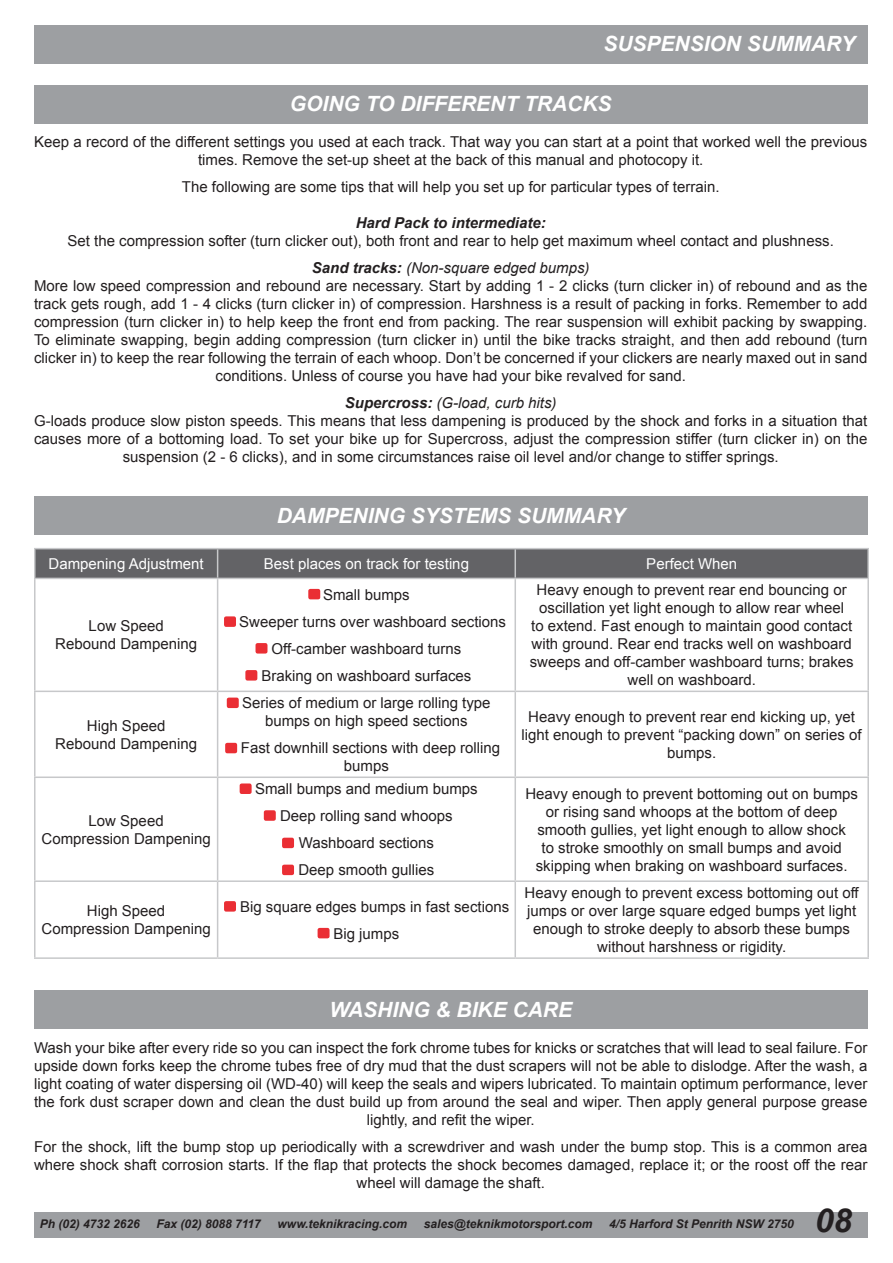
<style>
.page{position:relative;width:893px;height:1263px;background:#fff}
.page>*{position:absolute;margin:0;border:0;box-sizing:border-box;transform-origin:0 0}
.t1{font:italic 700 33px "Arial";color:#231f20}
.t2{font:italic 700 21px "Arial";color:#fff}
.t3{font:15px/18px "Arial";color:#231f20;text-align:center}
.t4{font:15px "Arial";color:#fff}
.t5{font:italic 700 15px "Arial";color:#231f20}
.t6{font:italic 700 12px "Arial";color:#231f20}
.s1{font-weight:700;font-style:italic}
.s2{font-style:italic}
</style>
<div class="page">
<div style="left:34px;top:26px;width:833px;height:38px;background:#9d9fa2"></div>
<div style="left:34px;top:1212px;width:833px;height:25px;background:#9d9fa2"></div>
<div style="left:34px;top:85px;width:833px;height:38px;background:#9d9fa2"></div>
<div style="left:34px;top:990px;width:833px;height:39px;background:#9d9fa2"></div>
<div style="left:34px;top:497px;width:833px;height:38px;background:#9d9fa2"></div>
<hr style="left:34px;top:548px;width:184px;height:1px;background:#c7c8ca">
<hr style="left:34px;top:549px;width:2px;height:29px;background:#c7c8ca">
<hr style="left:218px;top:548px;width:297px;height:1px;background:#c7c8ca">
<svg style="left:35px;top:549px;width:832px;height:29px;background:#656568"></svg>
<hr style="left:515px;top:548px;width:354px;height:1px;background:#c7c8ca">
<hr style="left:514px;top:549px;width:2px;height:29px;background:#c7c8ca">
<hr style="left:867px;top:549px;width:2px;height:29px;background:#c7c8ca">
<hr style="left:34px;top:578px;width:184px;height:1px;background:#c7c8ca">
<hr style="left:34px;top:579px;width:2px;height:112px;background:#c7c8ca">
<hr style="left:218px;top:578px;width:297px;height:1px;background:#c7c8ca">
<hr style="left:217px;top:579px;width:1px;height:112px;background:#c7c8ca">
<hr style="left:515px;top:578px;width:354px;height:1px;background:#c7c8ca">
<hr style="left:514px;top:579px;width:2px;height:112px;background:#c7c8ca">
<hr style="left:867px;top:579px;width:2px;height:112px;background:#c7c8ca">
<hr style="left:34px;top:691px;width:184px;height:1px;background:#c7c8ca">
<hr style="left:34px;top:692px;width:2px;height:84px;background:#c7c8ca">
<hr style="left:218px;top:691px;width:297px;height:1px;background:#c7c8ca">
<hr style="left:217px;top:692px;width:1px;height:84px;background:#c7c8ca">
<hr style="left:515px;top:691px;width:354px;height:1px;background:#c7c8ca">
<hr style="left:514px;top:692px;width:2px;height:84px;background:#c7c8ca">
<hr style="left:867px;top:692px;width:2px;height:84px;background:#c7c8ca">
<hr style="left:34px;top:776px;width:184px;height:2px;background:#c7c8ca">
<hr style="left:34px;top:778px;width:2px;height:102px;background:#c7c8ca">
<hr style="left:218px;top:776px;width:297px;height:2px;background:#c7c8ca">
<hr style="left:217px;top:778px;width:1px;height:102px;background:#c7c8ca">
<hr style="left:515px;top:776px;width:354px;height:2px;background:#c7c8ca">
<hr style="left:514px;top:778px;width:2px;height:102px;background:#c7c8ca">
<hr style="left:867px;top:778px;width:2px;height:102px;background:#c7c8ca">
<hr style="left:34px;top:880px;width:184px;height:2px;background:#c7c8ca">
<hr style="left:34px;top:882px;width:2px;height:75px;background:#c7c8ca">
<hr style="left:218px;top:880px;width:297px;height:2px;background:#c7c8ca">
<hr style="left:217px;top:882px;width:1px;height:75px;background:#c7c8ca">
<hr style="left:515px;top:880px;width:354px;height:2px;background:#c7c8ca">
<hr style="left:514px;top:882px;width:2px;height:75px;background:#c7c8ca">
<hr style="left:867px;top:882px;width:2px;height:75px;background:#c7c8ca">
<hr style="left:34px;top:957px;width:184px;height:2px;background:#c7c8ca">
<hr style="left:218px;top:957px;width:297px;height:2px;background:#c7c8ca">
<hr style="left:515px;top:957px;width:354px;height:2px;background:#c7c8ca">
<div style="left:308px;top:589px;width:12px;height:10px;background:#ea2e34;border-radius:2px"></div>
<div style="left:245px;top:670px;width:12px;height:10px;background:#ea2e34;border-radius:2px"></div>
<div style="left:224px;top:616px;width:12px;height:11px;background:#ea2e34;border-radius:2px"></div>
<div style="left:227px;top:697px;width:12px;height:11px;background:#ea2e34;border-radius:2px"></div>
<div style="left:225px;top:743px;width:12px;height:10px;background:#ea2e34;border-radius:2px"></div>
<div style="left:256px;top:643px;width:11px;height:10px;background:#ea2e34;border-radius:2px"></div>
<div style="left:282px;top:838px;width:12px;height:10px;background:#ea2e34;border-radius:2px"></div>
<div style="left:282px;top:865px;width:12px;height:10px;background:#ea2e34;border-radius:2px"></div>
<div style="left:240px;top:783px;width:12px;height:11px;background:#ea2e34;border-radius:2px"></div>
<div style="left:224px;top:901px;width:12px;height:11px;background:#ea2e34;border-radius:2px"></div>
<div style="left:264px;top:810px;width:12px;height:11px;background:#ea2e34;border-radius:2px"></div>
<div style="left:318px;top:928px;width:12px;height:10px;background:#ea2e34;border-radius:2px"></div>
<h2 class="t2" style="left:603px;top:30px;width:253px">SUSPENSION SUMMARY</h2>
<h2 class="t2" style="left:290px;top:90px;width:323px">GOING TO DIFFERENT TRACKS</h2>
<p class="t3" style="left:34px;top:133px;width:835px">Keep a record of the different settings you used at each track. That way you can start at a point that worked well the previous times. Remove the set-up sheet at the back of this manual and photocopy it.</p>
<p class="t3" style="left:182px;top:178px;width:539px">The following are some tips that will help you set up for particular types of terrain.</p>
<p class="t5" style="left:356px;top:213px;width:192px">Hard Pack to intermediate:</p>
<p class="t3" style="left:68px;top:227px;width:768px;line-height:27px">Set the compression softer (turn clicker out), both front and rear to help get maximum wheel contact and plushness.<br><span class="s1">Sand tracks:</span> <span class="s2">(Non-square edged bumps)</span></p>
<p class="t3" style="left:34px;top:277px;width:835px">More low speed compression and rebound are necessary. Start by adding 1 - 2 clicks (turn clicker in) of rebound and as the track gets rough, add 1 - 4 clicks (turn clicker in) of compression. Harshness is a result of packing in forks. Remember to add compression (turn clicker in) to help keep the front end from packing. The rear suspension will exhibit packing by swapping.<br>To eliminate swapping, begin adding compression (turn clicker in) until the bike tracks straight, and then add rebound (turn clicker in) to keep the rear following the terrain of each whoop. Don’t be concerned if your clickers are nearly maxed out in sand conditions. Unless of course you have had your bike revalved for sand.</p>
<p class="t3" style="left:34px;top:394px;width:835px"><span class="s1">Supercross:</span> <span class="s2">(G-load, curb hits)<br></span>G-loads produce slow piston speeds. This means that less dampening is produced by the shock and forks in a situation that causes more of a bottoming load. To set your bike up for Supercross, adjust the compression stiffer (turn clicker in) on the suspension (2 - 6 clicks), and in some circumstances raise oil level and/or change to stiffer springs.</p>
<h2 class="t2" style="left:277px;top:502px;width:350px">DAMPENING SYSTEMS SUMMARY</h2>
<p class="t4" style="left:49px;top:554px;width:157px">Dampening Adjustment</p>
<p class="t4" style="left:264px;top:554px;width:207px">Best places on track for testing</p>
<p class="t4" style="left:646px;top:554px;width:92px">Perfect When</p>
<p class="t3" style="left:55px;top:617px;width:143px">Low Speed<br>Rebound Dampening</p>
<p class="t3" style="left:55px;top:717px;width:143px">High Speed<br>Rebound Dampening</p>
<p class="t3" style="left:42px;top:811px;width:171px">Low Speed<br>Compression Dampening</p>
<p class="t3" style="left:323px;top:586px;width:88px">Small bumps</p>
<p class="t3" style="left:239px;top:613px;width:268px">Sweeper turns over washboard sections</p>
<p class="t3" style="left:272px;top:640px;width:191px">Off-camber washboard turns</p>
<p class="t3" style="left:261px;top:667px;width:212px">Braking on washboard surfaces</p>
<p class="t3" style="left:242px;top:694px;width:250px">Series of medium or large rolling type bumps on high speed sections</p>
<p class="t3" style="left:241px;top:739px;width:261px">Fast downhill sections with deep rolling bumps</p>
<p class="t3" style="left:530px;top:581px;width:326px">Heavy enough to prevent rear end bouncing or oscillation yet light enough to allow rear wheel<br>to extend. Fast enough to maintain good contact with ground. Rear end tracks well on washboard sweeps and off-camber washboard turns; brakes well on washboard.</p>
<p class="t3" style="left:522px;top:708px;width:342px">Heavy enough to prevent rear end kicking up, yet light enough to prevent “packing down” on series of bumps.</p>
<p class="t3" style="left:255px;top:775px;width:224px;line-height:27px">Small bumps and medium bumps<br>Deep rolling sand whoops<br>Washboard sections<br>Deep smooth gullies</p>
<p class="t3" style="left:525px;top:784px;width:334px">Heavy enough to prevent bottoming out on bumps or rising sand whoops at the bottom of deep smooth gullies, yet light enough to allow shock<br>to stroke smoothly on small bumps and avoid skipping when braking on washboard surfaces.</p>
<p class="t3" style="left:42px;top:902px;width:171px">High Speed<br>Compression Dampening</p>
<p class="t3" style="left:333px;top:893px;width:177px;line-height:27px;text-align:left;text-indent:-93px">Big square edges bumps in fast sections<br>Big jumps</p>
<p class="t3" style="left:525px;top:884px;width:336px">Heavy enough to prevent excess bottoming out off jumps or over large square edged bumps yet light enough to stroke deeply to absorb these bumps without harshness or rigidity.</p>
<h2 class="t2" style="left:329px;top:995px;width:244px">WASHING &amp; BIKE CARE</h2>
<p class="t3" style="left:34px;top:1038px;width:835px">Wash your bike after every ride so you can inspect the fork chrome tubes for knicks or scratches that will lead to seal failure. For upside down forks keep the chrome tubes free of dry mud that the dust scrapers will not be able to dislodge. After the wash, a light coating of water dispersing oil (WD-40) will keep the seals and wipers lubricated. To maintain optimum performance, lever the fork dust scraper down and clean the dust build up from around the seal and wiper. Then apply general purpose grease lightly, and refit the wiper.</p>
<p class="t3" style="left:34px;top:1137px;width:835px">For the shock, lift the bump stop up periodically with a screwdriver and wash under the bump stop. This is a common area where shock shaft corrosion starts. If the flap that protects the shock becomes damaged, replace it; or the roost off the rear wheel will damage the shaft.</p>
<p class="t6" style="left:40px;top:1216px;width:102px">Ph (02) 4732 2626</p>
<p class="t6" style="left:156px;top:1216px;width:106px">Fax (02) 8088 7117</p>
<p class="t6" style="left:278px;top:1216px;width:131px">www.teknikracing.com</p>
<p class="t6" style="left:424px;top:1216px;width:170px">sales@teknikmotorsport.com</p>
<p class="t6" style="left:609px;top:1216px;width:186px">4/5 Harford St Penrith NSW 2750</p>
<h1 class="t1" style="left:815px;top:1199px;width:38px">08</h1>
</div>
